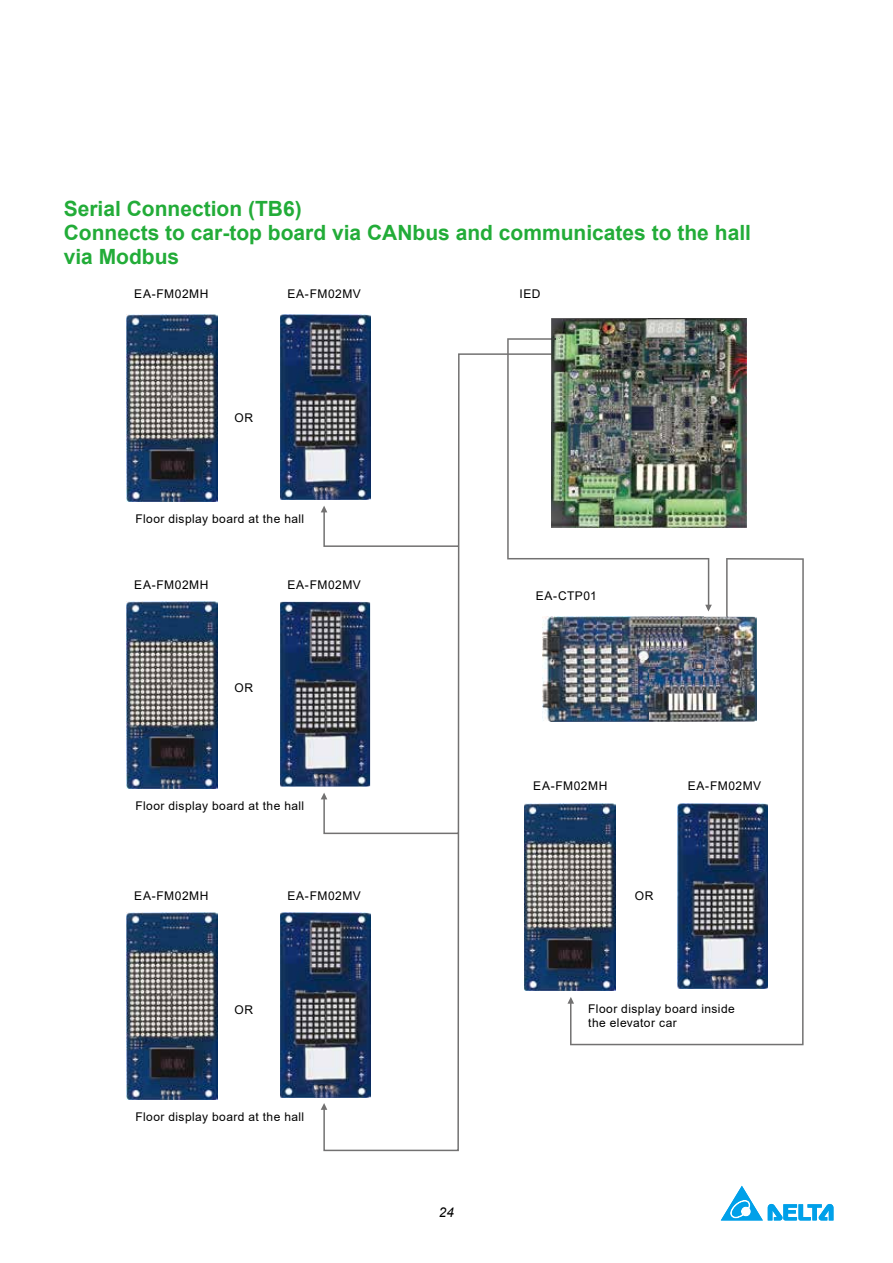
<style>
.page{position:relative;width:893px;height:1263px;background:#fff}
.page>*{position:absolute;margin:0;border:0;box-sizing:border-box;transform-origin:0 0}
.t1{font:700 21px/24px "Arial";color:#22ac38}
.t2{font:italic 13.5px "Arial";color:#000}
.t3{font:12px/13.5px "Arial";letter-spacing:.04em;color:#000}
</style>
<div class="page">
<img style="left:126px;top:314px;width:708px;height:907px">
<h1 class="t1" style="left:64px;top:197px;width:689px">Serial Connection (TB6)<br>Connects to car-top board via CANbus and communicates to the hall via Modbus</h1>
<p class="t3" style="left:134px;top:287px;width:76px">EA-FM02MH</p>
<p class="t3" style="left:287px;top:287px;width:75px">EA-FM02MV</p>
<p class="t3" style="left:519px;top:287px;width:22px">IED</p>
<p class="t3" style="left:235px;top:410px;width:20px">OR</p>
<p class="t3" style="left:135px;top:512px;width:170px">Floor display board at the hall</p>
<p class="t3" style="left:134px;top:578px;width:76px">EA-FM02MH</p>
<p class="t3" style="left:287px;top:578px;width:75px">EA-FM02MV</p>
<p class="t3" style="left:235px;top:681px;width:20px">OR</p>
<p class="t3" style="left:135px;top:799px;width:170px">Floor display board at the hall</p>
<p class="t3" style="left:134px;top:889px;width:76px">EA-FM02MH</p>
<p class="t3" style="left:287px;top:889px;width:75px">EA-FM02MV</p>
<p class="t3" style="left:235px;top:1003px;width:20px">OR</p>
<p class="t3" style="left:135px;top:1110px;width:170px">Floor display board at the hall</p>
<p class="t2" style="left:439px;top:1203px;width:17px">24</p>
<p class="t3" style="left:536px;top:589px;width:63px">EA-CTP01</p>
<p class="t3" style="left:533px;top:779px;width:76px">EA-FM02MH</p>
<p class="t3" style="left:688px;top:779px;width:75px">EA-FM02MV</p>
<p class="t3" style="left:635px;top:889px;width:20px">OR</p>
<p class="t3" style="left:588px;top:1002px;width:148px">Floor display board inside the elevator car</p>
</div>
